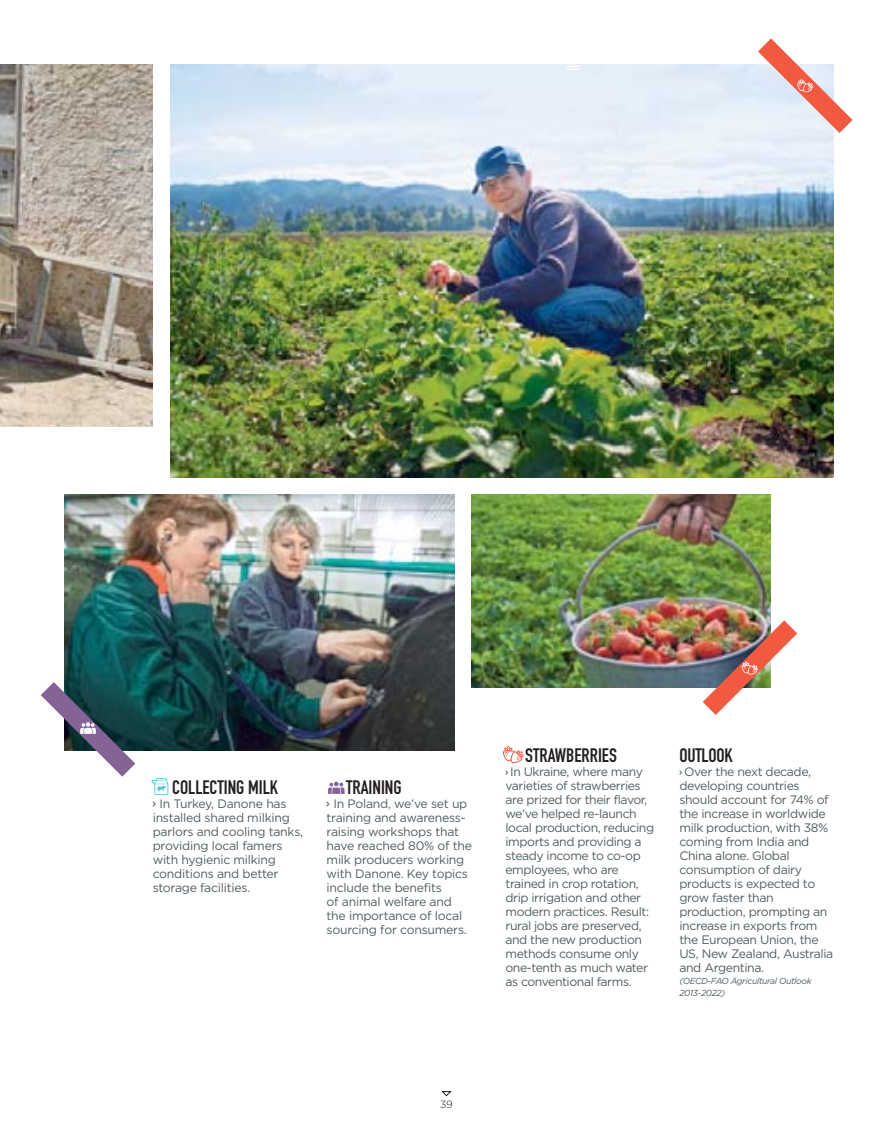
<style>
.page{position:relative;width:893px;height:1141px;background:#fff}
.page>*{position:absolute;margin:0;border:0;box-sizing:border-box;transform-origin:0 0}
.t1{font:19.25px "DIN Engschrift Std";color:#231f20}
.t2{font:12.25px/14px "Gotham";letter-spacing:-.03em;color:#515d63}
.t3{font:300 10.5px "Gotham";color:#231f20}
.t4{font:italic 8.75px/12.2px "Gotham";letter-spacing:-.04em;color:#515d63}
.s1{font-family:"DIN Engschrift Std";font-size:14px}
.s2{font-family:"DIN Engschrift Std"}
</style>
<div class="page">
<svg style="left:442px;top:1091px;width:10px;height:5px"></svg>
<img style="left:471px;top:495px;width:299px;height:192px">
<img style="left:0;top:64px;width:153px;height:362px">
<svg style="left:328px;top:782px;width:17px;height:12px"></svg>
<img style="left:64px;top:495px;width:390px;height:255px">
<img style="left:170px;top:64px;width:663px;height:413px">
<svg style="left:566px;top:64px;width:15px;height:6px"></svg>
<svg style="left:151px;top:778px;width:17px;height:17px"></svg>
<svg style="left:503px;top:746px;width:21px;height:17px"></svg>
<svg style="left:758px;top:38px;width:95px;height:95px"></svg>
<svg style="left:41px;top:682px;width:94px;height:95px"></svg>
<img style="left:703px;top:620px;width:94px;height:95px">
<h4 class="t1" style="left:172px;top:780px;width:107px">COLLECTING MILK</h4>
<p class="t2" style="left:153px;top:798px;width:152px"><span class="s1">›</span> In Turkey, Danone has installed shared milking parlors and cooling tanks, providing local famers with hygienic milking conditions and better storage facilities.</p>
<h4 class="t1" style="left:346px;top:780px;width:57px">TRAINING</h4>
<p class="t2" style="left:327px;top:798px;width:147px"><span class="s1">›</span> In Poland, we’ve set up training and awareness&shy;raising workshops that have reached 80% of the milk producers working with Danone. Key topics include the benefits<br>of animal welfare and the importance of local sourcing for consumers.</p>
<h4 class="t1" style="left:525px;top:748px;width:93px">STRAWBERRIES</h4>
<p class="t2" style="left:505px;top:765px;width:150px"><span class="s2">›</span> In Ukraine, where many varieties of strawberries are prized for their flavor, we’ve helped re-launch local production, reducing imports and providing a steady income to co-op employees, who are trained in crop rotation, drip irrigation and other modern practices. Result: rural jobs are preserved, and the new production methods consume only one-tenth as much water as conventional farms.</p>
<h4 class="t1" style="left:679px;top:748px;width:55px">OUTLOOK</h4>
<p class="t2" style="left:679px;top:765px;width:151px"><span class="s2">›</span> Over the next decade, developing countries should account for 74% of the increase in worldwide milk production, with 38% coming from India and<br>China alone. Global consumption of dairy products is expected to grow faster than production, prompting an increase in exports from the European Union, the</p>
<p class="t2" style="left:679px;top:947px;width:155px">US, New Zealand, Australia</p>
<p class="t2" style="left:679px;top:961px;width:86px">and Argentina.</p>
<p class="t4" style="left:679px;top:975px;width:134px">(OECD-FAO Agricultural Outlook<br>2013-2022)</p>
<p class="t3" style="left:440px;top:1099px;width:14px">39</p>
</div>
